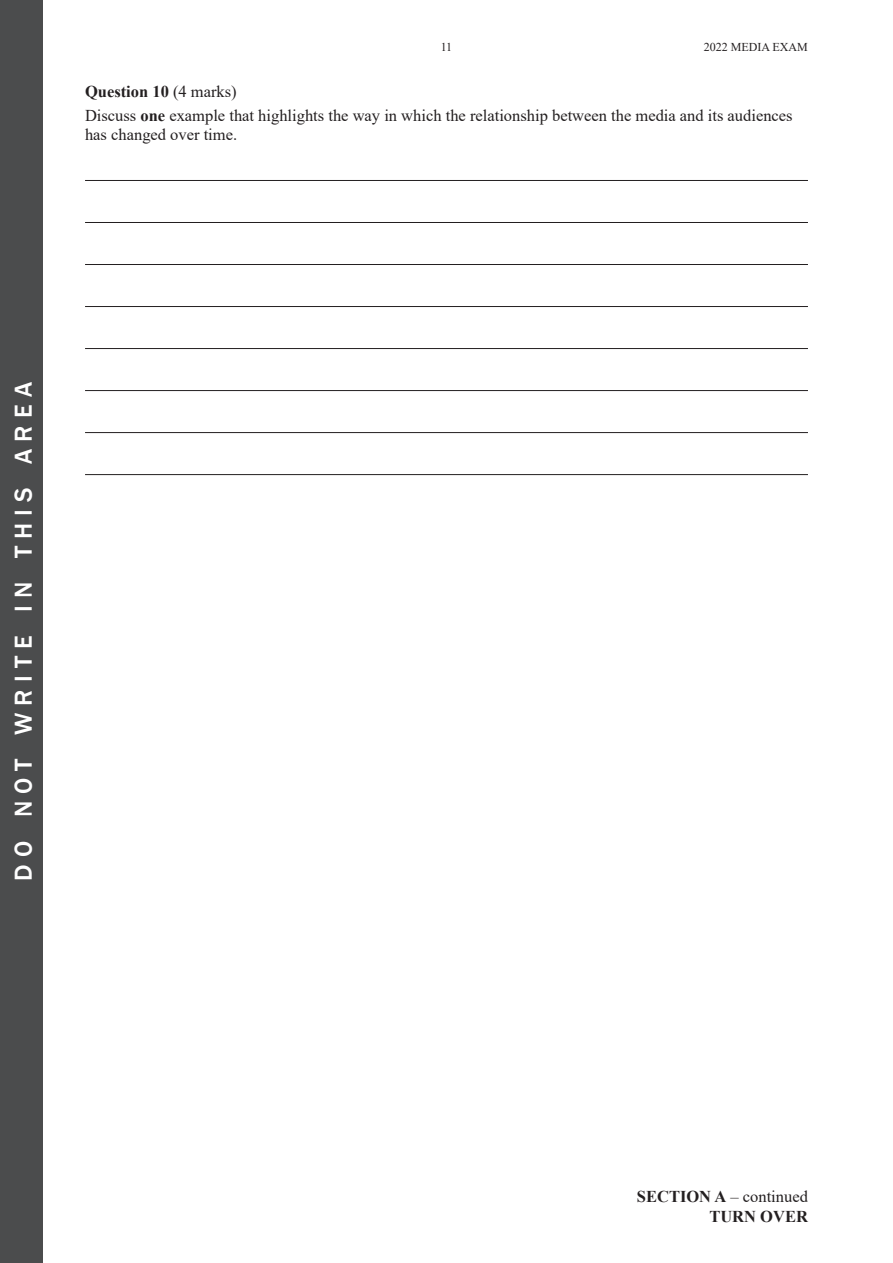
<style>
.page{position:relative;width:893px;height:1263px;background:#fff}
.page>*{position:absolute;margin:0;border:0;box-sizing:border-box;transform-origin:0 0}
.t1{font:500 25.2px "Franklin Gothic";letter-spacing:.285em;color:#fff}
.t2{font:16.5px/24px "Times New Roman";color:#231f20}
.t3{font:700 16.5px/19.8px "Times New Roman";color:#231f20;text-align:right}
.t4{font:12px "Times New Roman";color:#231f20}
.s1{font-weight:700}
.s2{font-weight:400}
</style>
<div class="page">
<div style="left:0;top:0;width:43px;height:1263px;background:#4b4c4d"></div>
<hr style="left:85px;top:180px;width:723px;height:1px;background:#231f20">
<hr style="left:85px;top:222px;width:723px;height:1px;background:#231f20">
<hr style="left:85px;top:264px;width:723px;height:1px;background:#231f20">
<hr style="left:85px;top:306px;width:723px;height:1px;background:#231f20">
<hr style="left:85px;top:348px;width:723px;height:1px;background:#231f20">
<hr style="left:85px;top:390px;width:723px;height:1px;background:#231f20">
<hr style="left:85px;top:432px;width:723px;height:1px;background:#231f20">
<hr style="left:85px;top:474px;width:723px;height:1px;background:#231f20">
<p class="t4" style="left:441px;top:38px;width:13px">11</p>
<p class="t4" style="left:704px;top:38px;width:105px">2022 MEDIA EXAM</p>
<p class="t2" style="left:85px;top:78px;width:709px"><span class="s1">Question 10</span> (4 marks)<br>Discuss <span class="s1">one</span> example that highlights the way in which the relationship between the media and its audiences</p>
<p class="t2" style="left:85px;top:122px;width:154px">has changed over time.</p>
<h1 class="t1" style="left:8px;top:881px;width:500px;rotate:-90deg">do not write in this area</h1>
<p class="t3" style="left:637px;top:1186px;width:172px">SECTION A <span class="s2">– continued<br></span>TURN OVER</p>
</div>
